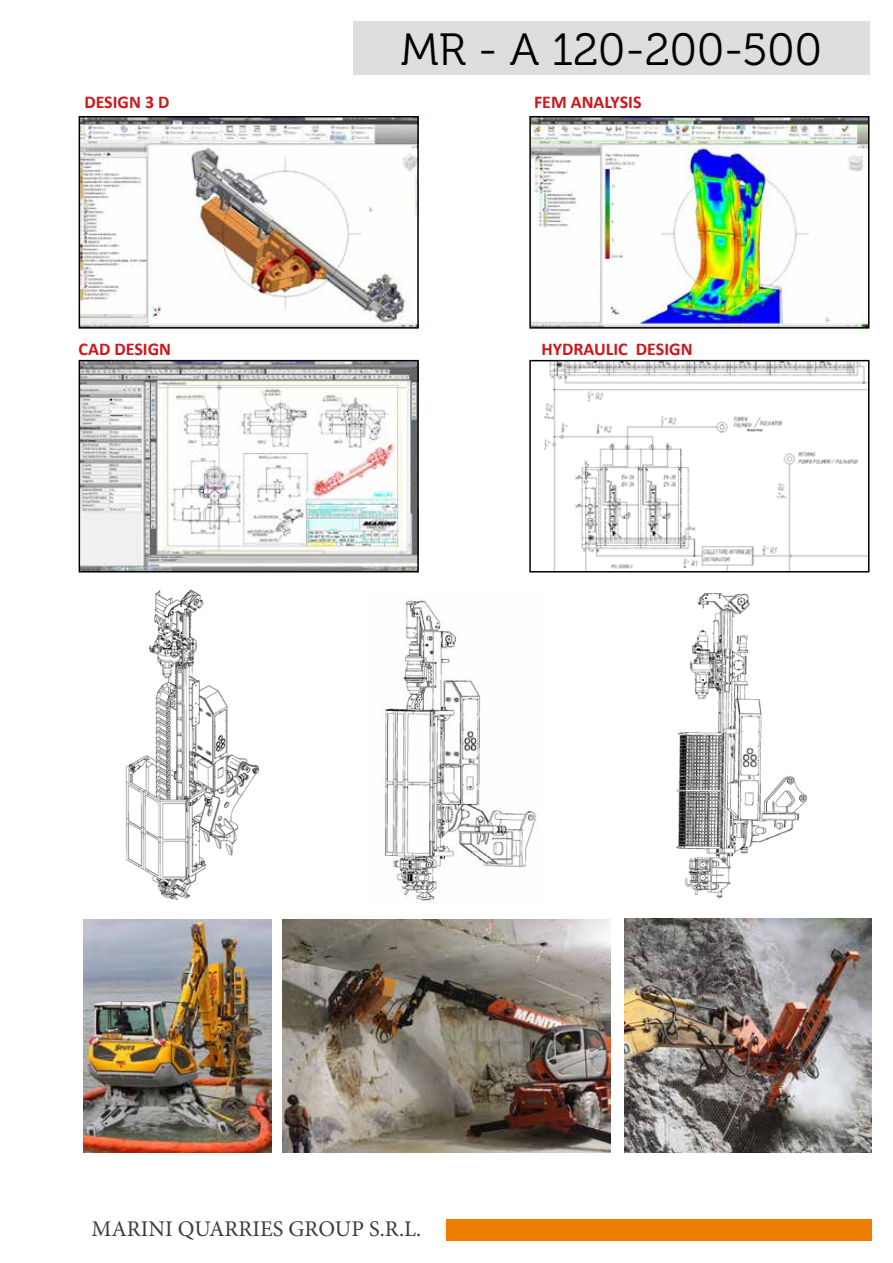
<style>
.page{position:relative;width:893px;height:1263px;background:#fff}
.page>*{position:absolute;margin:0;border:0;box-sizing:border-box;transform-origin:0 0}
.t1{font:45px "Museo 300";color:#000}
.t2{font:22.35px "Minion Pro";color:#3c3c3b}
.t3{font:700 18px "Calibri";color:#cd171a}
</style>
<div class="page">
<div style="left:446px;top:1219px;width:426px;height:22px;background:#ef7d00"></div>
<img style="left:283px;top:919px;width:327px;height:233px">
<div style="left:353px;top:21px;width:516px;height:54px;background:#dedede"></div>
<img style="left:624px;top:918px;width:248px;height:234px">
<img style="left:83px;top:919px;width:188px;height:233px">
<img style="left:82px;top:119px;width:334px;height:207px">
<div style="left:79px;top:116px;width:340px;height:213px;border:2px solid #000"></div>
<img style="left:532px;top:119px;width:334px;height:207px">
<div style="left:529px;top:116px;width:340px;height:213px;border:2px solid #000"></div>
<img style="left:82px;top:363px;width:334px;height:206px">
<div style="left:79px;top:360px;width:340px;height:212px;border:2px solid #000"></div>
<img style="left:544px;top:363px;width:322px;height:206px">
<div style="left:529px;top:360px;width:340px;height:212px;border:2px solid #000"></div>
<img style="left:125px;top:589px;width:135px;height:312px">
<img style="left:676px;top:593px;width:131px;height:306px">
<img style="left:384px;top:600px;width:153px;height:303px">
<h1 class="t1" style="left:401px;top:25px;width:423px">MR - A 120-200-500</h1>
<p class="t3" style="left:84px;top:91px;width:87px">DESIGN 3 D</p>
<p class="t3" style="left:534px;top:91px;width:109px">FEM ANALYSIS</p>
<p class="t3" style="left:79px;top:338px;width:94px">CAD DESIGN</p>
<p class="t3" style="left:541px;top:338px;width:153px">HYDRAULIC DESIGN</p>
<p class="t2" style="left:91px;top:1214px;width:331px">MARINI QUARRIES GROUP S.R.L.</p>
</div>
